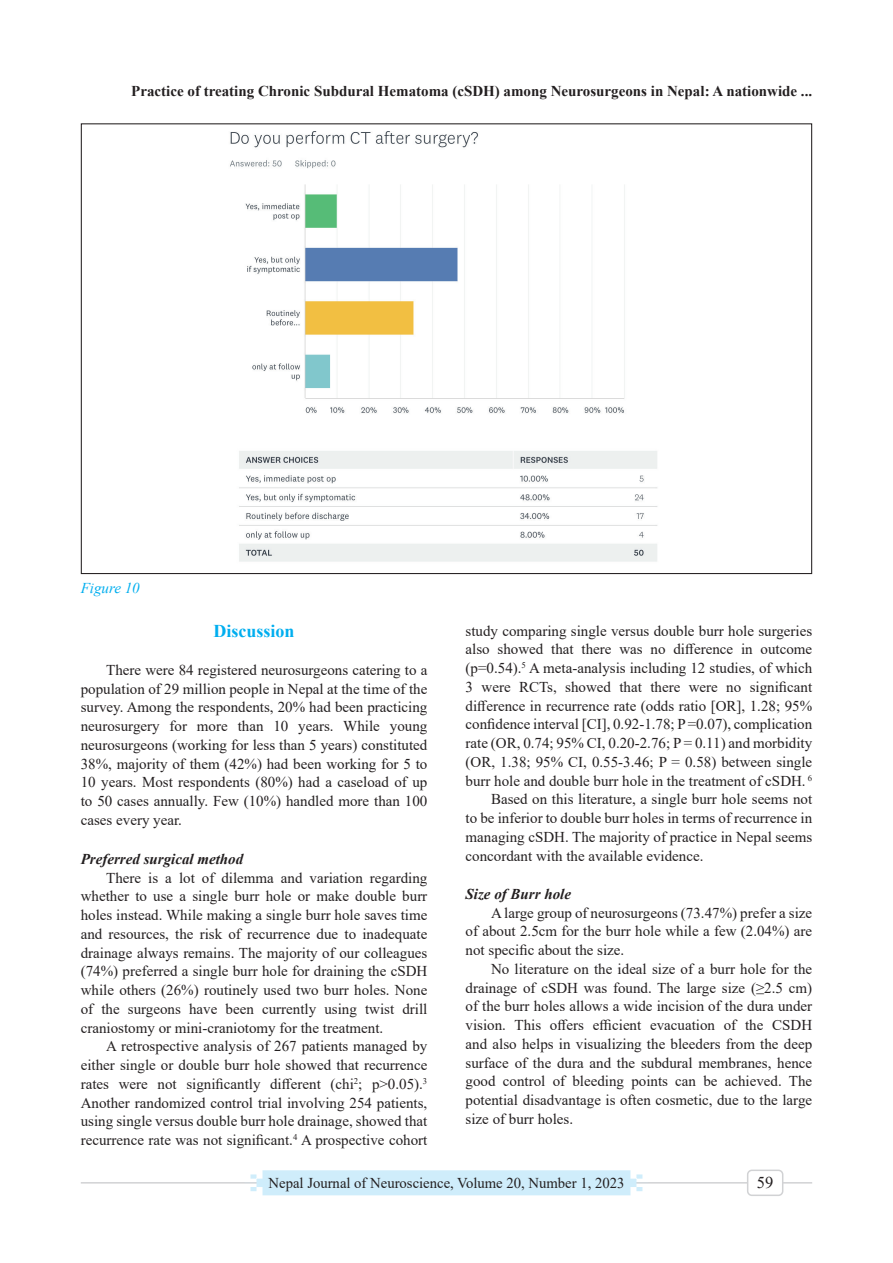
<style>
.page{position:relative;width:893px;height:1263px;background:#fff}
.page>*{position:absolute;margin:0;border:0;box-sizing:border-box;transform-origin:0 0}
.t1{font:700 18px "Times New Roman";color:#00aeef}
.t2{font:16.5px "Times New Roman";color:#231f20}
.t3{font:15px/18.8px "Times New Roman";color:#231f20;text-align:justify}
.t4{font:700 15px "Times New Roman";color:#231f20}
.t5{font:italic 700 15px "Times New Roman";color:#231f20}
.t6{font:italic 15px "Times New Roman";color:#00aeef}
</style>
<div class="page">
<hr style="left:81px;top:1182px;width:731px;height:1px;background:#d1d2d4">
<svg style="left:244px;top:1170px;width:404px;height:25px;background:#d2eefb"></svg>
<div style="left:748px;top:1170px;width:35px;height:25px;background:#fff;border-radius:4px"></div>
<div style="left:747px;top:1169px;width:36px;height:27px;border:2px solid #d1d2d4;border-radius:4px"></div>
<img style="left:230px;top:131px;width:428px;height:431px">
<p class="t4" style="left:131px;top:80px;width:682px">Practice of treating Chronic Subdural Hematoma (cSDH) among Neurosurgeons in Nepal: A nationwide ...</p>
<p class="t6" style="left:81px;top:578px;width:61px">Figure 10</p>
<p class="t1" style="left:214px;top:618px;width:83px">Discussion</p>
<p class="t3" style="left:81px;top:660px;width:348px;text-indent:26px">There were 84 registered neurosurgeons catering to a population of 29 million people in Nepal at the time of the survey. Among the respondents, 20% had been practicing neurosurgery for more than 10 years. While young neurosurgeons (working for less than 5 years) constituted 38%, majority of them (42%) had been working for 5 to 10 years. Most respondents (80%) had a caseload of up to 50 cases annually. Few (10%) handled more than 100 cases every year.</p>
<p class="t5" style="left:81px;top:848px;width:164px">Preferred surgical method</p>
<p class="t3" style="left:81px;top:868px;width:348px;text-indent:26px">There is a lot of dilemma and variation regarding whether to use a single burr hole or make double burr holes instead. While making a single burr hole saves time and resources, the risk of recurrence due to inadequate drainage always remains. The majority of our colleagues (74%) preferred a single burr hole for draining the cSDH while others (26%) routinely used two burr holes. None of the surgeons have been currently using twist drill craniostomy or mini-craniotomy for the treatment.</p>
<p class="t3" style="left:81px;top:1036px;width:348px;text-indent:26px">A retrospective analysis of 267 patients managed by either single or double burr hole showed that recurrence rates were not significantly different (chi<sup>2</sup>; p&gt;0.05).<sup>3<br></sup>Another randomized control trial involving 254 patients, using single versus double burr hole drainage, showed that recurrence rate was not significant.<sup>4</sup> A prospective cohort</p>
<p class="t3" style="left:466px;top:621px;width:348px">study comparing single versus double burr hole surgeries</p>
<p class="t3" style="left:466px;top:639px;width:348px">also showed that there was no difference in outcome</p>
<p class="t3" style="left:466px;top:658px;width:348px">(p=0.54).<sup>5</sup> A meta-analysis including 12 studies, of which</p>
<p class="t3" style="left:466px;top:677px;width:348px">3 were RCTs, showed that there were no significant</p>
<p class="t3" style="left:466px;top:696px;width:348px">difference in recurrence rate (odds ratio [OR], 1.28; 95%</p>
<p class="t3" style="left:466px;top:714px;width:348px">confidence interval [CI], 0.92-1.78; P=0.07), complication</p>
<p class="t3" style="left:466px;top:733px;width:348px">rate (OR, 0.74; 95% CI, 0.20-2.76; P = 0.11) and morbidity</p>
<p class="t3" style="left:466px;top:752px;width:348px">(OR, 1.38; 95% CI, 0.55-3.46; P = 0.58) between single</p>
<p class="t3" style="left:466px;top:771px;width:348px">burr hole and double burr hole in the treatment of cSDH. <sup>6</sup></p>
<p class="t3" style="left:491px;top:789px;width:323px">Based on this literature, a single burr hole seems not</p>
<p class="t3" style="left:466px;top:808px;width:348px">to be inferior to double burr holes in terms of recurrence in</p>
<p class="t3" style="left:466px;top:827px;width:348px">managing cSDH. The majority of practice in Nepal seems</p>
<p class="t3" style="left:466px;top:846px;width:239px">concordant with the available evidence.</p>
<p class="t5" style="left:466px;top:883px;width:107px">Size of Burr hole</p>
<p class="t3" style="left:466px;top:903px;width:348px;text-indent:26px">A large group of neurosurgeons (73.47%) prefer a size of about 2.5cm for the burr hole while a few (2.04%) are not specific about the size.</p>
<p class="t3" style="left:466px;top:959px;width:348px;text-indent:26px">No literature on the ideal size of a burr hole for the drainage of cSDH was found. The large size (≥2.5 cm) of the burr holes allows a wide incision of the dura under vision. This offers efficient evacuation of the CSDH and also helps in visualizing the bleeders from the deep surface of the dura and the subdural membranes, hence good control of bleeding points can be achieved. The potential disadvantage is often cosmetic, due to the large size of burr holes.</p>
<p class="t3" style="left:269px;top:1173px;width:357px">Nepal Journal of Neuroscience, Volume 20, Number 1, 2023</p>
<p class="t2" style="left:757px;top:1171px;width:18px">59</p>
</div>
